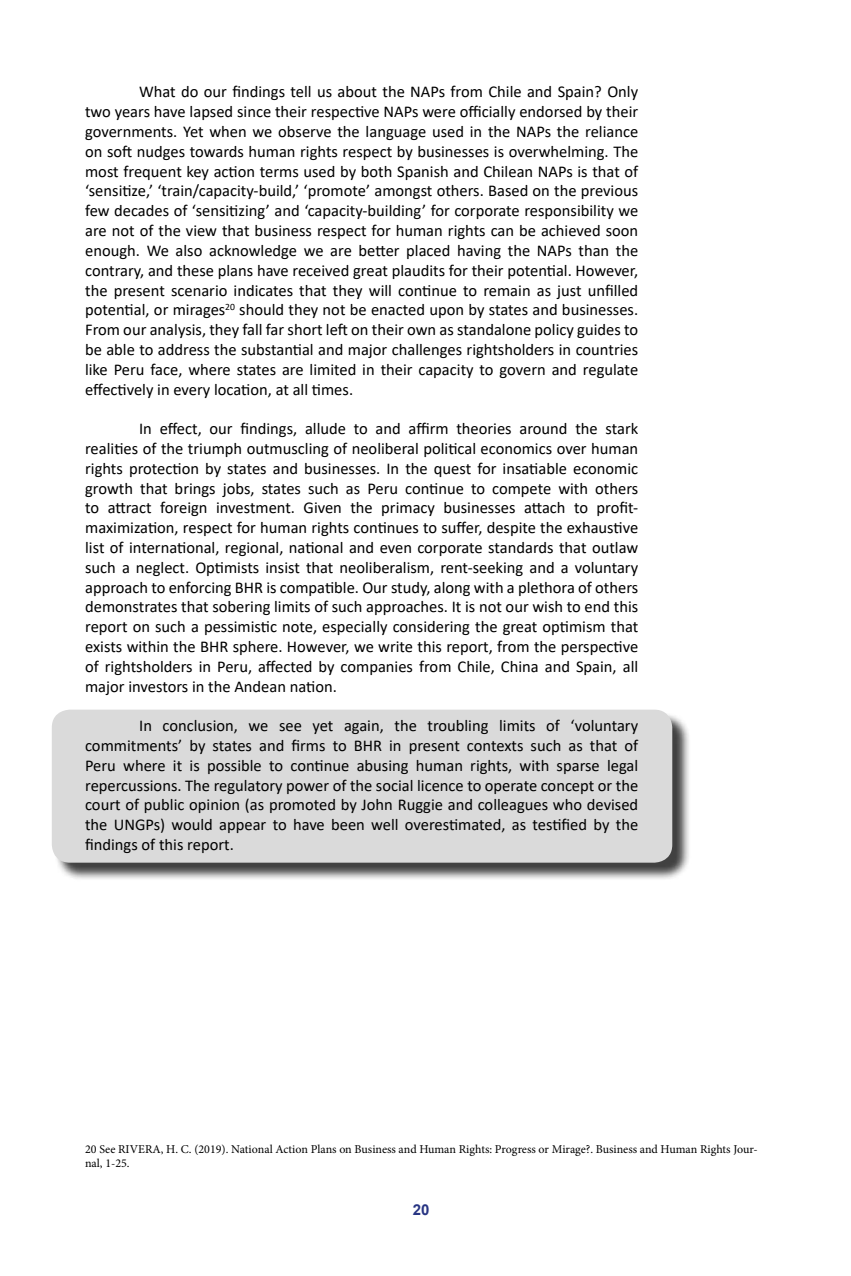
<style>
.page{position:relative;width:851px;height:1276px;background:#fff}
.page>*{position:absolute;margin:0;border:0;box-sizing:border-box;transform-origin:0 0}
.t1{font:16.5px/19.8px "Calibri";color:#000;text-align:justify}
.t2{font:700 15px "Arial";color:#283583}
.t3{font:12px/14.4px "Minion Pro";color:#000}
</style>
<div class="page">
<div style="left:54px;top:712px;width:637px;height:169px;background:#000;opacity:.75"></div>
<div style="left:52px;top:709px;width:620px;height:153px;background:#dadada;border-radius:18px"></div>
<p class="t1" style="left:85px;top:82px;width:554px;text-indent:54px">What do our findings tell us about the NAPs from Chile and Spain? Only two years have lapsed since their respective NAPs were officially endorsed by their governments. Yet when we observe the language used in the NAPs the reliance on soft nudges towards human rights respect by businesses is overwhelming. The most frequent key action terms used by both Spanish and Chilean NAPs is that of ‘sensitize,’ ‘train/capacity-build,’ ‘promote’ amongst others. Based on the previous few decades of ‘sensitizing’ and ‘capacity-building’ for corporate responsibility we are not of the view that business respect for human rights can be achieved soon enough. We also acknowledge we are better placed having the NAPs than the contrary, and these plans have received great plaudits for their potential. However, the present scenario indicates that they will continue to remain as just unfilled potential, or mirages<sup>20</sup> should they not be enacted upon by states and businesses.<br>From our analysis, they fall far short left on their own as standalone policy guides to be able to address the substantial and major challenges rightsholders in countries like Peru face, where states are limited in their capacity to govern and regulate effectively in every location, at all times.</p>
<p class="t1" style="left:85px;top:418px;width:554px;text-indent:54px">In effect, our findings, allude to and affirm theories around the stark realities of the triumph outmuscling of neoliberal political economics over human rights protection by states and businesses. In the quest for insatiable economic growth that brings jobs, states such as Peru continue to compete with others to attract foreign investment. Given the primacy businesses attach to profit&shy;maximization, respect for human rights continues to suffer, despite the exhaustive list of international, regional, national and even corporate standards that outlaw such a neglect. Optimists insist that neoliberalism, rent-seeking and a voluntary approach to enforcing BHR is compatible. Our study, along with a plethora of others demonstrates that sobering limits of such approaches. It is not our wish to end this report on such a pessimistic note, especially considering the great optimism that exists within the BHR sphere. However, we write this report, from the perspective of rightsholders in Peru, affected by companies from Chile, China and Spain, all major investors in the Andean nation.</p>
<p class="t1" style="left:85px;top:715px;width:554px;text-indent:54px">In conclusion, we see yet again, the troubling limits of ‘voluntary commitments’ by states and firms to BHR in present contexts such as that of Peru where it is possible to continue abusing human rights, with sparse legal repercussions. The regulatory power of the social licence to operate concept or the court of public opinion (as promoted by John Ruggie and colleagues who devised the UNGPs) would appear to have been well overestimated, as testified by the findings of this report.</p>
<p class="t3" style="left:85px;top:1142px;width:674px">20 See RIVERA, H. C. (2019). National Action Plans on Business and Human Rights: Progress or Mirage?. Business and Human Rights Jour&shy;nal, 1-25.</p>
<p class="t2" style="left:412px;top:1198px;width:18px">20</p>
</div>
